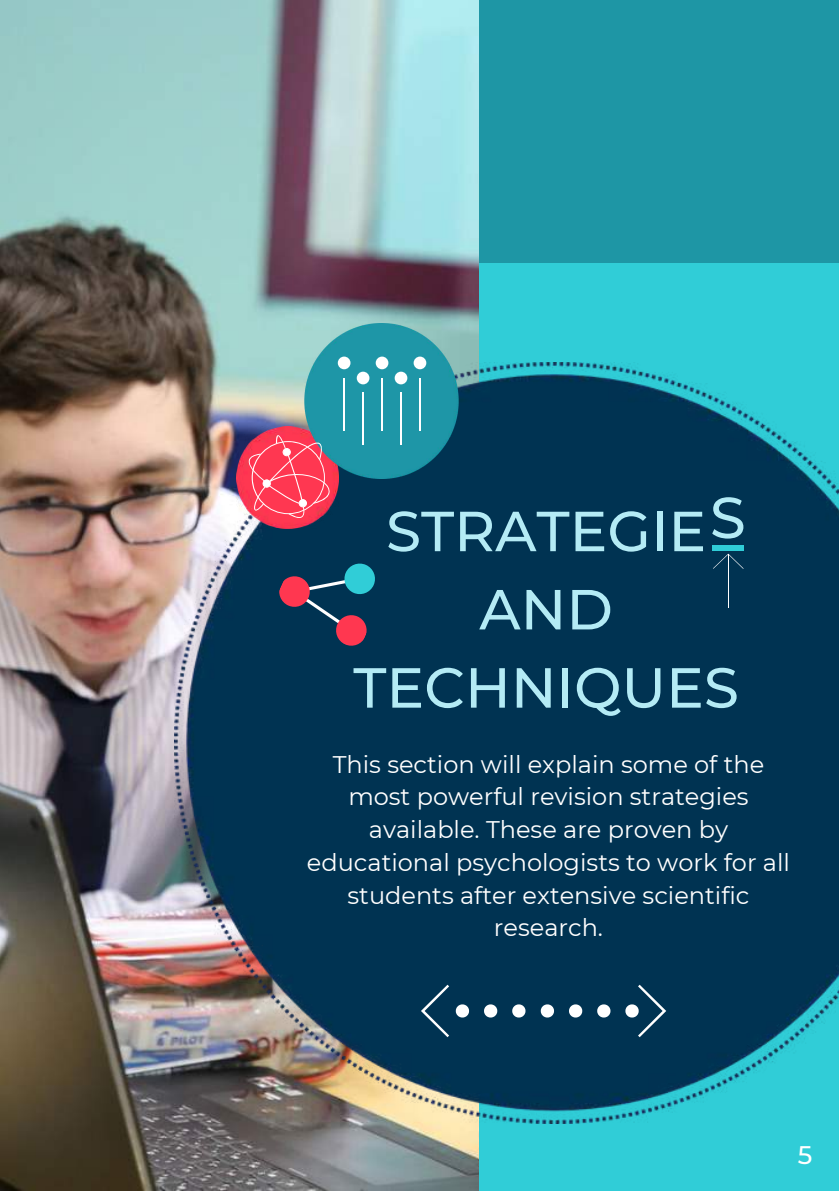
<style>
.page{position:relative;width:839px;height:1191px;background:#fff}
.page>*{position:absolute;margin:0;border:0;box-sizing:border-box;transform-origin:0 0}
.t1{font:500 56.4px/78.2px "Montserrat";color:#b4ebf5;text-align:center}
.t2{font:500 25.4px "Montserrat";color:#fff}
.t3{font:24px/32.8px "Montserrat";color:#fff;text-align:center}
</style>
<div class="page">
<img style="left:0;top:0;width:479px;height:1191px">
<img style="left:479px;top:0;width:359px;height:1191px">
<img style="left:175px;top:363px;width:663px;height:760px">
<img style="left:236px;top:426px;width:102px;height:102px">
<img style="left:304px;top:324px;width:154px;height:154px">
<hr style="left:343px;top:378px;width:1px;height:53px;background:#fff">
<hr style="left:362px;top:392px;width:1px;height:53px;background:#fff">
<hr style="left:381px;top:378px;width:1px;height:53px;background:#fff">
<hr style="left:400px;top:392px;width:1px;height:53px;background:#fff">
<hr style="left:419px;top:378px;width:1px;height:53px;background:#fff">
<div style="left:338px;top:357px;width:12px;height:12px;background:#fff;border-radius:50%"></div>
<div style="left:375px;top:357px;width:13px;height:12px;background:#fff;border-radius:50%"></div>
<div style="left:413px;top:357px;width:13px;height:12px;background:#fff;border-radius:50%"></div>
<div style="left:357px;top:372px;width:12px;height:12px;background:#fff;border-radius:50%"></div>
<div style="left:394px;top:372px;width:13px;height:12px;background:#fff;border-radius:50%"></div>
<svg style="left:456px;top:1004px;width:13px;height:14px"></svg>
<svg style="left:484px;top:1004px;width:13px;height:14px"></svg>
<svg style="left:512px;top:1004px;width:13px;height:14px"></svg>
<svg style="left:540px;top:1004px;width:14px;height:14px"></svg>
<svg style="left:569px;top:1004px;width:13px;height:14px"></svg>
<svg style="left:597px;top:1004px;width:13px;height:14px"></svg>
<svg style="left:625px;top:985px;width:41px;height:52px;background:#25516b"></svg>
<svg style="left:421px;top:985px;width:28px;height:52px"></svg>
<svg style="left:248px;top:435px;width:81px;height:83px;background:#f35067"></svg>
<svg style="left:274px;top:551px;width:106px;height:100px;background:#2b425e"></svg>
<hr style="left:728px;top:554px;width:1px;height:54px;background:#fff">
<svg style="left:713px;top:554px;width:30px;height:15px"></svg>
<div style="left:712px;top:545px;width:32px;height:5px;background:#30cdd7"></div>
<h1 class="t1" style="left:353px;top:492px;width:394px">STRATEGIE<sup>S<br></sup>AND<br>TECHNIQUES</h1>
<p class="t3" style="left:307px;top:748px;width:484px">This section will explain some of the most powerful revision strategies available. These are proven by educational psychologists to work for all students after extensive scientific research.</p>
<p class="t2" style="left:797px;top:1139px;width:16px">5</p>
</div>
